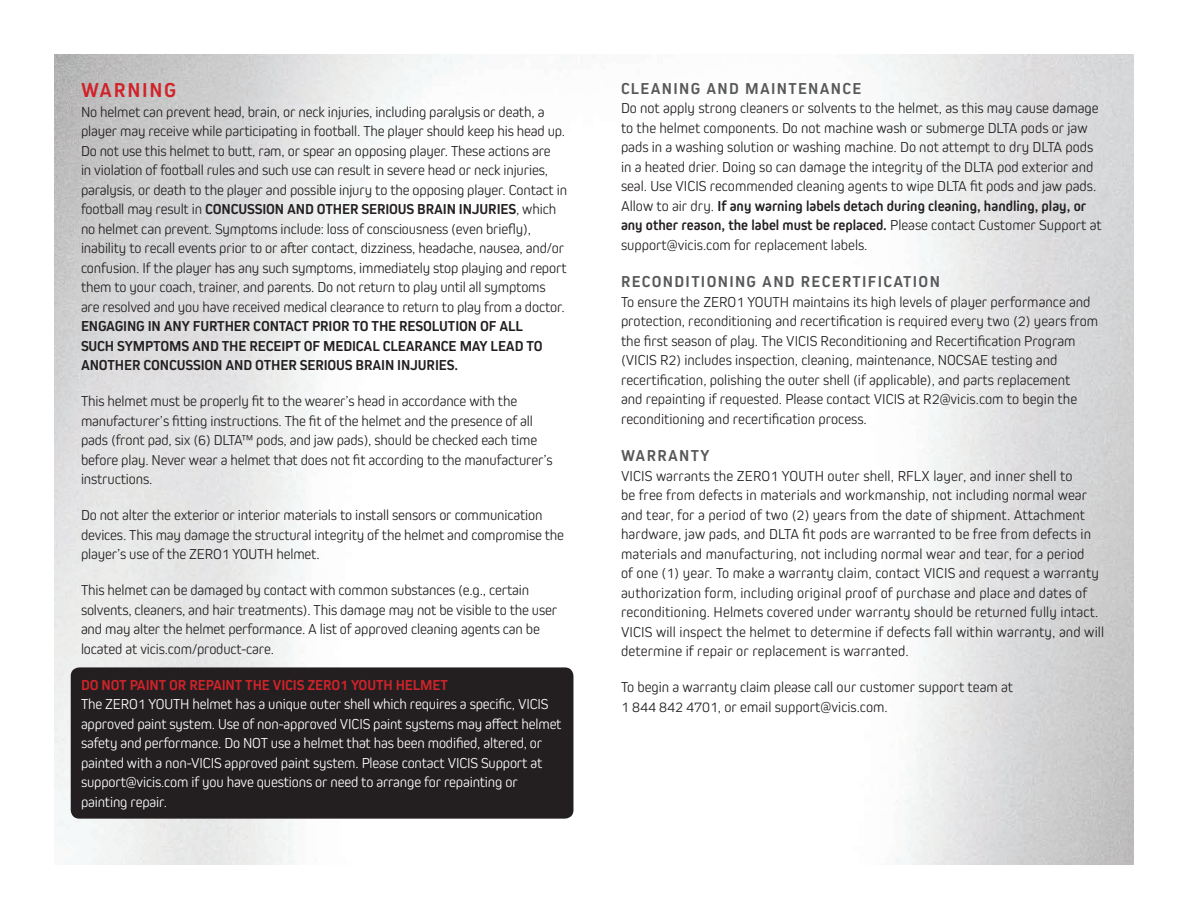
<style>
.page{position:relative;width:1188px;height:918px;background:#fff}
.page>*{position:absolute;margin:0;border:0;box-sizing:border-box;transform-origin:0 0}
.TEXT{font:700 21px "Kiro";letter-spacing:.08em;color:#d1232a}
.TEXT-2{font:700 16.5px "Kiro";letter-spacing:.08em;color:#57585a}
.TEXT-3{font:300 15px/19.5px "Kiro";letter-spacing:-.005em;color:#231f20}
.TEXT-4{font:300 15px/19.5px "Kiro";letter-spacing:-.01em;color:#fff}
.TEXT-5{font:700 15px "Kiro";letter-spacing:-.01em;color:#d1232a}
.s1{font-weight:700}
</style>
<div class="page">
<img style="left:54px;top:54px;width:1080px;height:810px">
<div style="left:71px;top:667px;width:502px;height:152px;background:#231f20;border-radius:9px"></div>
<p class="TEXT" style="left:81px;top:78px;width:97px">WARNING</p>
<p class="TEXT-3" style="left:81px;top:101px;width:488px">No helmet can prevent head, brain, or neck injuries, including paralysis or death, a player may receive while participating in football. The player should keep his head up.<br>Do not use this helmet to butt, ram, or spear an opposing player. These actions are<br>in violation of football rules and such use can result in severe head or neck injuries, paralysis, or death to the player and possible injury to the opposing player. Contact in football may result in <span class="s1">CONCUSSION AND OTHER SERIOUS BRAIN INJURIES</span>, which no helmet can prevent. Symptoms include: loss of consciousness (even briefly), inability to recall events prior to or after contact, dizziness, headache, nausea, and/or confusion. If the player has any such symptoms, immediately stop playing and report them to your coach, trainer, and parents. Do not return to play until all symptoms are resolved and you have received medical clearance to return to play from a doctor.<br><span class="s1">ENGAGING IN ANY FURTHER CONTACT PRIOR TO THE RESOLUTION OF ALL<br>SUCH SYMPTOMS AND THE RECEIPT OF MEDICAL CLEARANCE MAY LEAD TO ANOTHER CONCUSSION AND OTHER SERIOUS BRAIN INJURIES.</span></p>
<p class="TEXT-3" style="left:81px;top:391px;width:473px">This helmet must be properly fit to the wearer’s head in accordance with the manufacturer’s fitting instructions. The fit of the helmet and the presence of all pads (front pad, six (6) DLTA™ pods, and jaw pads), should be checked each time before play. Never wear a helmet that does not fit according to the manufacturer’s instructions.</p>
<p class="TEXT-3" style="left:81px;top:505px;width:485px">Do not alter the exterior or interior materials to install sensors or communication devices. This may damage the structural integrity of the helmet and compromise the player’s use of the ZERO1 YOUTH helmet.</p>
<p class="TEXT-3" style="left:81px;top:580px;width:478px">This helmet can be damaged by contact with common substances (e.g., certain solvents, cleaners, and hair treatments). This damage may not be visible to the user and may alter the helmet performance. A list of approved cleaning agents can be located at vicis.com/product-care.</p>
<p class="TEXT-5" style="left:81px;top:676px;width:368px">DO NOT PAINT OR REPAINT THE VICIS ZERO1 YOUTH HELMET</p>
<p class="TEXT-4" style="left:81px;top:694px;width:482px">The ZERO1 YOUTH helmet has a unique outer shell which requires a specific, VICIS approved paint system. Use of non-approved VICIS paint systems may affect helmet safety and performance. Do NOT use a helmet that has been modified, altered, or painted with a non-VICIS approved paint system. Please contact VICIS Support at support@vicis.com if you have questions or need to arrange for repainting or painting repair.</p>
<p class="TEXT-2" style="left:621px;top:79px;width:242px">CLEANING AND MAINTENANCE</p>
<p class="TEXT-3" style="left:621px;top:98px;width:482px">Do not apply strong cleaners or solvents to the helmet, as this may cause damage to the helmet components. Do not machine wash or submerge DLTA pods or jaw pads in a washing solution or washing machine. Do not attempt to dry DLTA pods in a heated drier. Doing so can damage the integrity of the DLTA pod exterior and seal. Use VICIS recommended cleaning agents to wipe DLTA fit pods and jaw pads.<br>Allow to air dry. <span class="s1">If any warning labels detach during cleaning, handling, play, or any other reason, the label must be replaced.</span> Please contact Customer Support at support@vicis.com for replacement labels.</p>
<p class="TEXT-2" style="left:621px;top:272px;width:321px">RECONDITIONING AND RECERTIFICATION</p>
<p class="TEXT-3" style="left:621px;top:291px;width:479px">To ensure the ZERO1 YOUTH maintains its high levels of player performance and protection, reconditioning and recertification is required every two (2) years from the first season of play. The VICIS Reconditioning and Recertification Program (VICIS R2) includes inspection, cleaning, maintenance, NOCSAE testing and recertification, polishing the outer shell (if applicable), and parts replacement<br>and repainting if requested. Please contact VICIS at R2@vicis.com to begin the reconditioning and recertification process.</p>
<p class="TEXT-2" style="left:621px;top:446px;width:90px">WARRANTY</p>
<p class="TEXT-3" style="left:621px;top:465px;width:485px">VICIS warrants the ZERO1 YOUTH outer shell, RFLX layer, and inner shell to<br>be free from defects in materials and workmanship, not including normal wear and tear, for a period of two (2) years from the date of shipment. Attachment hardware, jaw pads, and DLTA fit pods are warranted to be free from defects in materials and manufacturing, not including normal wear and tear, for a period<br>of one (1) year. To make a warranty claim, contact VICIS and request a warranty authorization form, including original proof of purchase and place and dates of reconditioning. Helmets covered under warranty should be returned fully intact.<br>VICIS will inspect the helmet to determine if defects fall within warranty, and will determine if repair or replacement is warranted.</p>
<p class="TEXT-3" style="left:621px;top:677px;width:394px">To begin a warranty claim please call our customer support team at<br>1 844 842 4701, or email support@vicis.com.</p>
</div>
